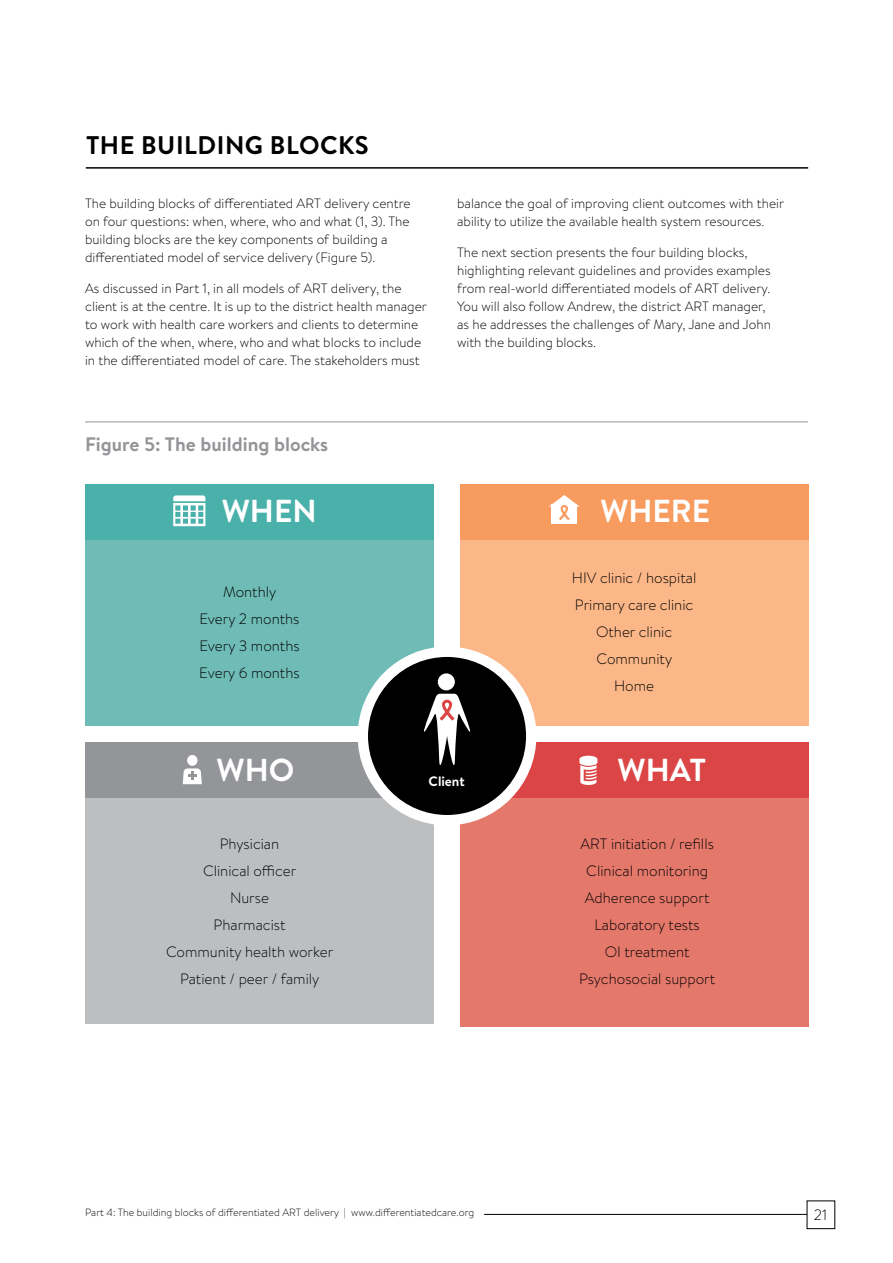
<style>
.page{position:relative;width:893px;height:1263px;background:#fff}
.page>*{position:absolute;margin:0;border:0;box-sizing:border-box;transform-origin:0 0}
.t1{font:700 31.8px "Brandon Text";color:#fff}
.t2{font:700 25.5px "Brandon Text";letter-spacing:.02em;color:#000}
.t3{font:700 19.5px "Brandon Text";color:#939598}
.t4{font:300 15px/27px "Brandon Text";color:#000;text-align:center}
.t5{font:700 13.65px "Brandon Text";color:#fff}
.t6{font:300 13.5px/18px "Brandon Text";color:#000}
.t7{font:300 10.5px "Brandon Text";color:#000}
</style>
<div class="page">
<div style="left:460px;top:785px;width:348px;height:241px;background:#e4786b"></div>
<div style="left:85px;top:782px;width:349px;height:241px;background:#bcbec0"></div>
<div style="left:85px;top:742px;width:349px;height:56px;background:#939598"></div>
<div style="left:460px;top:742px;width:348px;height:56px;background:#db4546"></div>
<div style="left:460px;top:484px;width:348px;height:241px;background:#fbb787"></div>
<div style="left:460px;top:484px;width:348px;height:56px;background:#f89b5e"></div>
<div style="left:85px;top:484px;width:349px;height:241px;background:#6fbbb6"></div>
<div style="left:85px;top:484px;width:349px;height:56px;background:#49b1a9"></div>
<div style="left:552px;top:504px;width:25px;height:20px;background:#fff"></div>
<svg style="left:549px;top:495px;width:31px;height:25px"></svg>
<div style="left:187px;top:755px;width:11px;height:11px;background:#fff;border-radius:50%"></div>
<svg style="left:183px;top:768px;width:19px;height:16px"></svg>
<div style="left:358px;top:647px;width:178px;height:178px;background:#fff;border-radius:50%"></div>
<div style="left:368px;top:657px;width:158px;height:158px;background:#000;border-radius:50%"></div>
<div style="left:438px;top:673px;width:17px;height:17px;background:#fff;border-radius:50%"></div>
<svg style="left:424px;top:694px;width:47px;height:72px"></svg>
<svg style="left:579px;top:756px;width:18px;height:29px"></svg>
<svg style="left:173px;top:495px;width:32px;height:31px"></svg>
<hr style="left:85px;top:422px;width:723px;height:1px;background:#939598">
<hr style="left:86px;top:167px;width:722px;height:2px;background:#000">
<hr style="left:484px;top:1214px;width:323px;height:1px;background:#000">
<h2 class="t2" style="left:86px;top:128px;width:284px">THE BUILDING BLOCKS</h2>
<p class="t6" style="left:85px;top:194px;width:327px">The building blocks of differentiated ART delivery centre on four questions: when, where, who and what (1, 3). The building blocks are the key components of building a differentiated model of service delivery (Figure 5).</p>
<p class="t6" style="left:85px;top:278px;width:343px">As discussed in Part 1, in all models of ART delivery, the client is at the centre. It is up to the district health manager to work with health care workers and clients to determine which of the when, where, who and what blocks to include in the differentiated model of care. The stakeholders must</p>
<h3 class="t3" style="left:85px;top:431px;width:245px">Figure 5: The building blocks</h3>
<h1 class="t1" style="left:222px;top:489px;width:96px">WHEN</h1>
<p class="t4" style="left:199px;top:578px;width:102px">Monthly<br>Every 2 months<br>Every 3 months<br>Every 6 months</p>
<p class="t6" style="left:457px;top:194px;width:328px">balance the goal of improving client outcomes with their ability to utilize the available health system resources.</p>
<p class="t6" style="left:457px;top:242px;width:315px">The next section presents the four building blocks, highlighting relevant guidelines and provides examples from real-world differentiated models of ART delivery.<br>You will also follow Andrew, the district ART manager, as he addresses the challenges of Mary, Jane and John with the building blocks.</p>
<h1 class="t1" style="left:600px;top:489px;width:111px">WHERE</h1>
<p class="t4" style="left:572px;top:564px;width:126px">HIV clinic / hospital<br>Primary care clinic<br>Other clinic<br>Community<br>Home</p>
<h1 class="t1" style="left:217px;top:748px;width:79px">WHO</h1>
<p class="t4" style="left:166px;top:830px;width:169px">Physician<br>Clinical officer<br>Nurse<br>Pharmacist<br>Community health worker<br>Patient / peer / family</p>
<p class="t5" style="left:429px;top:772px;width:38px">Client</p>
<h1 class="t1" style="left:617px;top:748px;width:90px">WHAT</h1>
<p class="t4" style="left:579px;top:830px;width:138px">ART initiation / refills<br>Clinical monitoring<br>Adherence support<br>Laboratory tests<br>OI treatment<br>Psychosocial support</p>
<p class="t7" style="left:85px;top:1205px;width:391px">Part 4: The building blocks of differentiated ART delivery | www.differentiatedcare.org</p>
<p class="t4" style="left:814px;top:1201px;width:15px">21</p>
</div>
